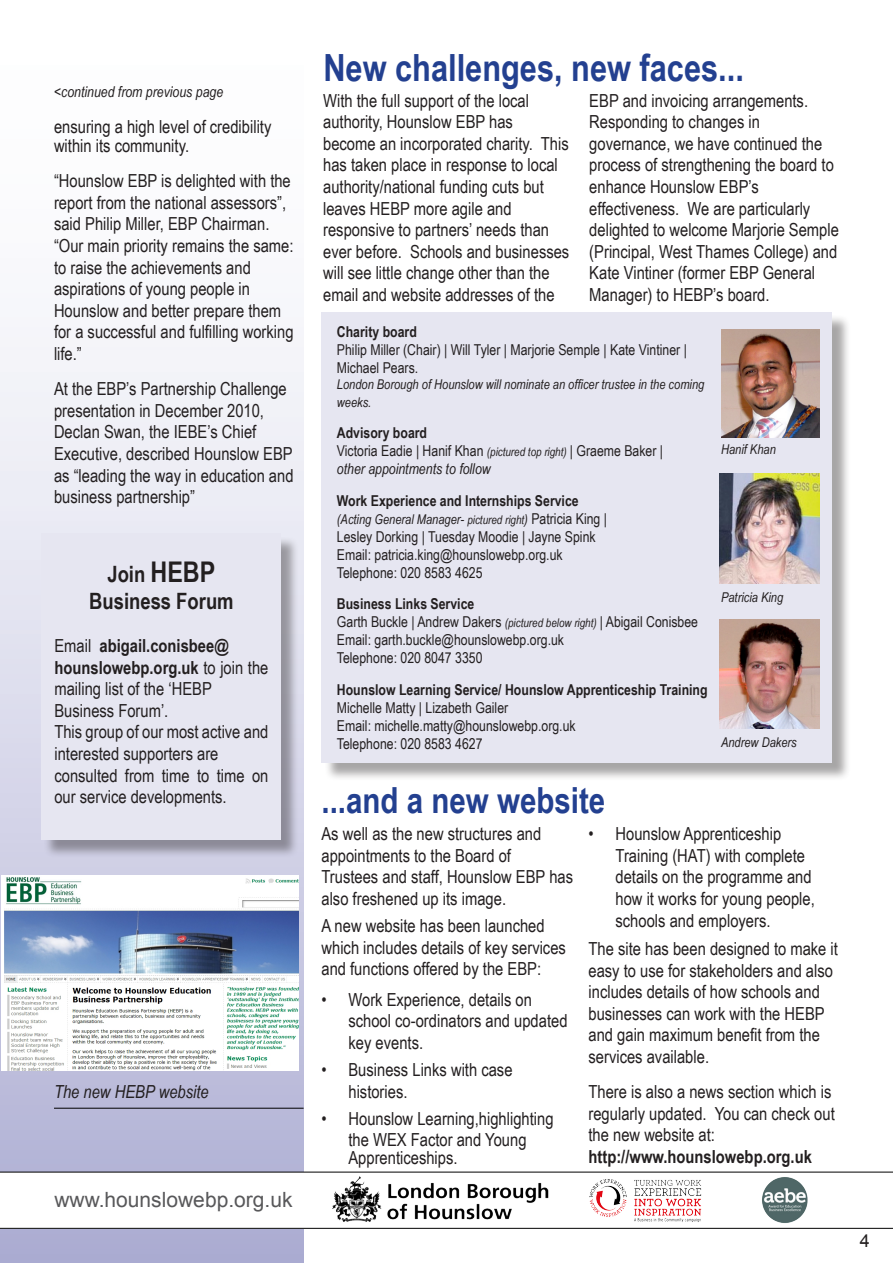
<style>
.page{position:relative;width:893px;height:1263px;background:#fff}
.page>*{position:absolute;margin:0;border:0;box-sizing:border-box;transform-origin:0 0}
.t1{font:700 37.5px "Arial Narrow";color:#234090}
.t2{font:700 36px "Arial Narrow";color:#234090}
.t3{font:700 22.5px "Arial Narrow";color:#231f20}
.t4{font:21px "Arial";color:#58585a}
.t5{font:18px/21.6px "Arial Narrow";color:#231f20}
.t6{font:700 18px "Arial Narrow";color:#231f20}
.t7{font:italic 18px "Arial Narrow";color:#231f20}
.t8{font:18px "Arial";color:#231f20}
.t9{font:15px/18px "Arial Narrow";color:#231f20}
.t10{font:700 15px "Arial Narrow";color:#231f20}
.t11{font:italic 15px "Arial Narrow";color:#231f20}
.t12{font:italic 13.5px/18px "Arial Narrow";color:#231f20}
.s1{font-size:28.5px}
.s2{font-weight:400}
.s3{font-weight:700}
.s4{font-style:italic;font-size:12px}
.s5{font-size:12px}
.s6{font-style:normal;font-size:15px}
</style>
<div class="page">
<div style="left:0;top:0;width:304px;height:1263px;background:linear-gradient(to bottom,#fff,#b3b4d6)"></div>
<div style="left:43px;top:536px;width:256px;height:322px;background:#231f20;opacity:.4"></div>
<div style="left:41px;top:534px;width:239px;height:306px;background:#e6e6f1"></div>
<div style="left:0;top:1172px;width:893px;height:56px;background:#fff"></div>
<hr style="left:0;top:1172px;width:893px;height:1px;background:#000">
<hr style="left:0;top:1228px;width:893px;height:1px;background:#000">
<img style="left:1px;top:875px;width:298px;height:195px">
<img style="left:762px;top:1177px;width:46px;height:46px">
<div style="left:324px;top:314px;width:527px;height:467px;background:#231f20;opacity:.4"></div>
<div style="left:321px;top:312px;width:511px;height:451px;background:#e6e6f1"></div>
<img style="left:719px;top:619px;width:101px;height:110px">
<img style="left:721px;top:330px;width:99px;height:108px">
<img style="left:719px;top:474px;width:101px;height:109px">
<img style="left:321px;top:1171px;width:232px;height:58px">
<img style="left:589px;top:1179px;width:113px;height:43px">
<hr style="left:54px;top:1108px;width:250px;height:1px;background:#000">
<p class="t11" style="left:54px;top:81px;width:171px">&lt;continued from previous page</p>
<p class="t5" style="left:54px;top:116px;width:219px;line-height:19.5px">ensuring a high level of credibility within its community.</p>
<p class="t5" style="left:54px;top:169px;width:241px">“Hounslow EBP is delighted with the report from the national assessors”, said Philip Miller, EBP Chairman. “Our main priority remains the same: to raise the achievements and</p>
<p class="t5" style="left:54px;top:277px;width:198px">aspirations of young people in</p>
<p class="t5" style="left:54px;top:299px;width:241px">Hounslow and better prepare them for a successful and fulfilling working life.”</p>
<p class="t5" style="left:54px;top:377px;width:241px">At the EBP’s Partnership Challenge presentation in December 2010,<br>Declan Swan, the IEBE’s Chief<br>Executive, described Hounslow EBP as “leading the way in education and business partnership”</p>
<p class="t3" style="left:107px;top:557px;width:109px">Join <span class="s1">HEBP</span></p>
<p class="t3" style="left:89px;top:584px;width:146px">Business Forum</p>
<p class="t6" style="left:54px;top:632px;width:176px"><span class="s2">Email</span> abigail.conisbee@</p>
<p class="t5" style="left:54px;top:656px;width:216px"><span class="s3">hounslowebp.org.uk</span> to join the mailing list of the ‘HEBP</p>
<p class="t5" style="left:54px;top:699px;width:116px">Business Forum’.</p>
<p class="t5" style="left:54px;top:720px;width:216px">This group of our most active and</p>
<p class="t5" style="left:54px;top:742px;width:166px">interested supporters are</p>
<p class="t5" style="left:54px;top:764px;width:216px">consulted from time to time on our service developments.</p>
<p class="t7" style="left:54px;top:1079px;width:156px">The new HEBP website</p>
<p class="t4" style="left:54px;top:1186px;width:240px">www.hounslowebp.org.uk</p>
<p class="t1" style="left:323px;top:40px;width:422px">New challenges, new faces...</p>
<p class="t5" style="left:323px;top:89px;width:207px">With the full support of the local authority, Hounslow EBP has</p>
<p class="t5" style="left:323px;top:132px;width:247px">become an incorporated charity. This has taken place in response to local authority/national funding cuts but leaves HEBP more agile and</p>
<p class="t5" style="left:323px;top:218px;width:248px">responsive to partners’ needs than ever before. Schools and businesses will see little change other than the email and website addresses of the</p>
<p class="t5" style="left:589px;top:89px;width:220px">EBP and invoicing arrangements.</p>
<p class="t5" style="left:589px;top:110px;width:172px">Responding to changes in</p>
<p class="t5" style="left:589px;top:132px;width:246px">governance, we have continued the process of strengthening the board to enhance Hounslow EBP’s</p>
<p class="t5" style="left:589px;top:197px;width:223px">effectiveness. We are particularly</p>
<p class="t5" style="left:589px;top:218px;width:251px;text-align:justify">delighted to welcome Marjorie Semple (Principal, West Thames College) and Kate Vintiner (former EBP General</p>
<p class="t5" style="left:589px;top:283px;width:182px">Manager) to HEBP’s board.</p>
<p class="t10" style="left:337px;top:320px;width:81px">Charity board</p>
<p class="t9" style="left:337px;top:340px;width:352px">Philip Miller (Chair) | Will Tyler | Marjorie Semple | Kate Vintiner |<br>Michael Pears.</p>
<p class="t12" style="left:337px;top:375px;width:369px">London Borough of Hounslow will nominate an officer trustee in the coming weeks.</p>
<p class="t10" style="left:337px;top:422px;width:92px">Advisory board</p>
<p class="t9" style="left:337px;top:441px;width:328px">Victoria Eadie | Hanif Khan <span class="s4">(pictured top right)</span> | Graeme Baker |</p>
<p class="t11" style="left:337px;top:459px;width:155px">other appointments to follow</p>
<p class="t10" style="left:337px;top:489px;width:243px">Work Experience and Internships Service</p>
<p class="t12" style="left:337px;top:510px;width:272px">(Acting General Manager- <span class="s5">pictured right</span>) <span class="s6">Patricia King |</span></p>
<p class="t9" style="left:337px;top:527px;width:260px">Lesley Dorking | Tuesday Moodie | Jayne Spink</p>
<p class="t9" style="left:337px;top:545px;width:227px">Email: patricia.king@hounslowebp.org.uk</p>
<p class="t9" style="left:337px;top:563px;width:147px">Telephone: 020 8583 4625</p>
<p class="t10" style="left:337px;top:593px;width:139px">Business Links Service</p>
<p class="t9" style="left:337px;top:612px;width:363px">Garth Buckle | Andrew Dakers <span class="s4">(pictured below right)</span> | Abigail Conisbee</p>
<p class="t9" style="left:337px;top:630px;width:229px">Email: garth.buckle@hounslowebp.org.uk</p>
<p class="t9" style="left:337px;top:648px;width:147px">Telephone: 020 8047 3350</p>
<p class="t10" style="left:337px;top:678px;width:372px">Hounslow Learning Service/ Hounslow Apprenticeship Training</p>
<p class="t9" style="left:337px;top:698px;width:173px">Michelle Matty | Lizabeth Gailer</p>
<p class="t9" style="left:337px;top:716px;width:240px">Email: michelle.matty@hounslowebp.org.uk</p>
<p class="t9" style="left:337px;top:734px;width:147px">Telephone: 020 8583 4627</p>
<p class="t12" style="left:721px;top:440px;width:56px">Hanif Khan</p>
<p class="t12" style="left:721px;top:588px;width:64px">Patricia King</p>
<p class="t12" style="left:721px;top:733px;width:77px">Andrew Dakers</p>
<p class="t2" style="left:321px;top:773px;width:285px">...and a new website</p>
<p class="t5" style="left:321px;top:822px;width:221px">As well as the new structures and</p>
<p class="t5" style="left:321px;top:844px;width:191px">appointments to the Board of</p>
<p class="t5" style="left:321px;top:866px;width:253px">Trustees and staff, Hounslow EBP has also freshened up its image.</p>
<p class="t5" style="left:321px;top:914px;width:246px">A new website has been launched which includes details of key services and functions offered by the EBP:</p>
<p class="t5" style="left:348px;top:988px;width:221px;text-indent:-27px">• Work Experience, details on school co-ordinators and updated key events.</p>
<p class="t5" style="left:348px;top:1058px;width:166px;text-indent:-27px">• Business Links with case histories.</p>
<p class="t5" style="left:321px;top:1107px;width:234px;text-align:center">• Hounslow Learning,highlighting the WEX Factor and Young</p>
<p class="t5" style="left:348px;top:1146px;width:111px">Apprenticeships.</p>
<p class="t5" style="left:615px;top:822px;width:201px;text-indent:-27px">• Hounslow Apprenticeship<br>Training (HAT) with complete details on the programme and how it works for young people, schools and employers.</p>
<p class="t5" style="left:588px;top:937px;width:251px">The site has been designed to make it easy to use for stakeholders and also includes details of how schools and businesses can work with the HEBP and gain maximum benefit from the services available.</p>
<p class="t5" style="left:588px;top:1080px;width:248px">There is also a news section which is regularly updated. You can check out the new website at:</p>
<p class="t6" style="left:588px;top:1143px;width:225px">http://www.hounslowebp.org.uk</p>
<p class="t8" style="left:860px;top:1229px;width:12px">4</p>
</div>
